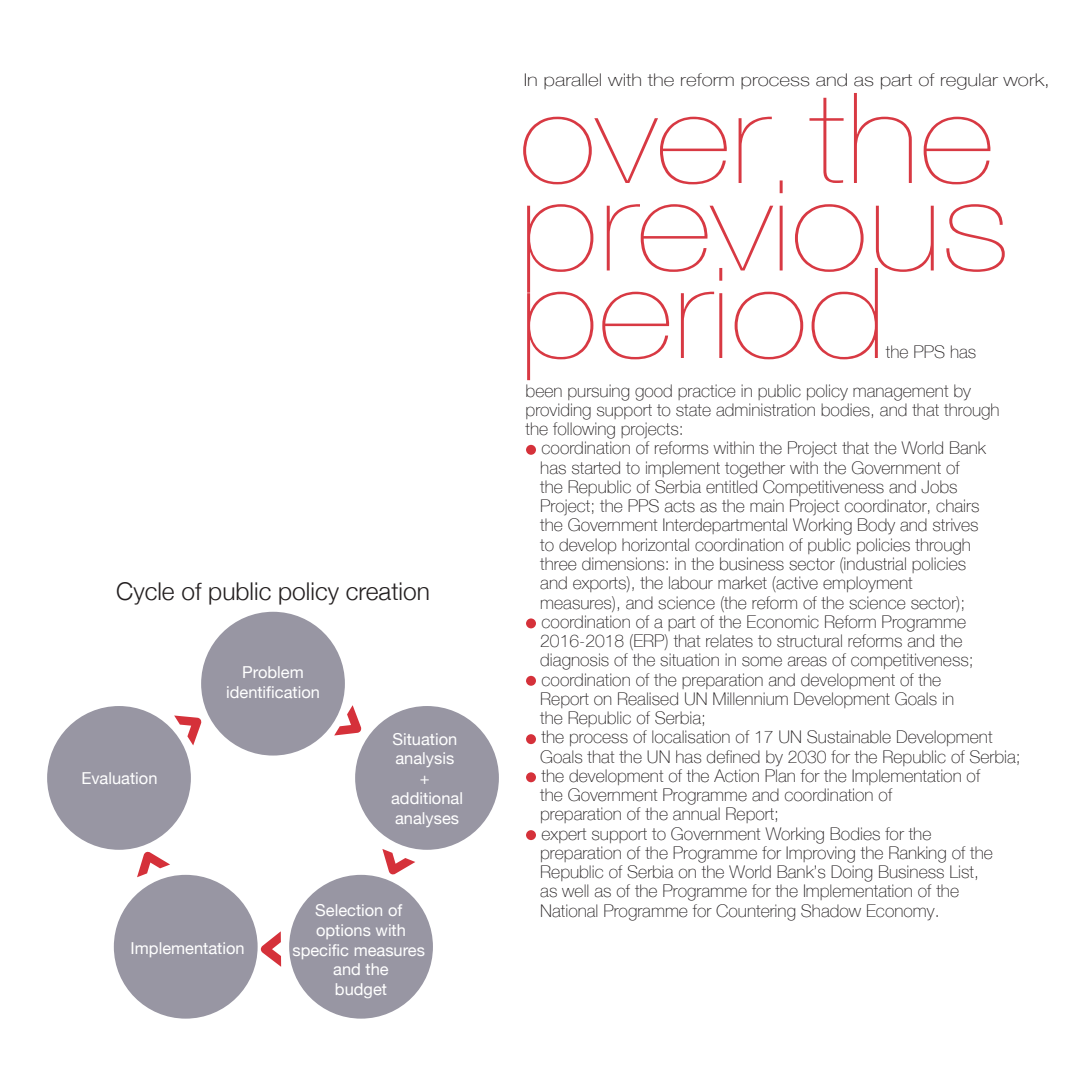
<style>
.page{position:relative;width:1092px;height:1092px;background:#fff}
.page>*{position:absolute;margin:0;border:0;box-sizing:border-box;transform-origin:0 0}
.t1{font:200 126px "Helvetica Neue";color:#d83943;scale:1.18 1}
.t2{font:300 24.5px "Helvetica Neue";color:#231f20}
.t3{font:100 17.5px/19.2px "Helvetica Neue";color:#231f20}
.t4{font:100 17.5px "Helvetica Neue";color:#231f20;scale:1.18 1}
.t5{font:16.45px/19.8px "Helvetica Neue";color:#fff;text-align:center}
</style>
<div class="page">
<div style="left:47px;top:706px;width:144px;height:143px;background:#9896a3;border-radius:50%"></div>
<div style="left:201px;top:611px;width:144px;height:144px;background:#9896a3;border-radius:50%"></div>
<div style="left:355px;top:706px;width:144px;height:143px;background:#9896a3;border-radius:50%"></div>
<div style="left:289px;top:874px;width:144px;height:144px;background:#9896a3;border-radius:50%"></div>
<div style="left:114px;top:874px;width:143px;height:144px;background:#9896a3;border-radius:50%"></div>
<svg style="left:137px;top:851px;width:33px;height:26px"></svg>
<svg style="left:174px;top:715px;width:27px;height:30px"></svg>
<svg style="left:334px;top:705px;width:27px;height:30px"></svg>
<svg style="left:261px;top:931px;width:20px;height:35px"></svg>
<svg style="left:382px;top:848px;width:33px;height:26px"></svg>
<div style="left:526px;top:445px;width:10px;height:10px;background:#d5313a;border-radius:50%"></div>
<div style="left:526px;top:618px;width:10px;height:10px;background:#d5313a;border-radius:50%"></div>
<div style="left:526px;top:675px;width:10px;height:10px;background:#d5313a;border-radius:50%"></div>
<div style="left:526px;top:734px;width:10px;height:10px;background:#d5313a;border-radius:50%"></div>
<div style="left:526px;top:772px;width:10px;height:10px;background:#d5313a;border-radius:50%"></div>
<div style="left:526px;top:830px;width:10px;height:10px;background:#d5313a;border-radius:50%"></div>
<h2 class="t2" style="left:116px;top:571px;width:315px">Cycle of public policy creation</h2>
<p class="t5" style="left:81px;top:769px;width:78px">Evaluation</p>
<p class="t5" style="left:226px;top:663px;width:95px">Problem identification</p>
<p class="t5" style="left:391px;top:729px;width:73px">Situation analysis + additional analyses</p>
<p class="t5" style="left:131px;top:938px;width:115px">Implementation</p>
<p class="t5" style="left:292px;top:901px;width:134px">Selection of options with specific measures and the<br>budget</p>
<p class="t4" style="left:523px;top:66px;width:447px">In parallel with the reform process and as part of regular work,</p>
<h1 class="t1" style="left:519px;top:40px;width:404px">over the</h1>
<h1 class="t1" style="left:519px;top:128px;width:418px">previous</h1>
<h1 class="t1" style="left:519px;top:215px;width:313px">period</h1>
<p class="t3" style="left:885px;top:341px;width:92px">the PPS has</p>
<p class="t3" style="left:525px;top:380px;width:475px">been pursuing good practice in public policy management by providing support to state administration bodies, and that through the following projects:</p>
<p class="t3" style="left:540px;top:438px;width:447px;text-indent:-15px">- coordination of reforms within the Project that the World Bank has started to implement together with the Government of the Republic of Serbia entitled Competitiveness and Jobs Project; the PPS acts as the main Project coordinator, chairs the Government Interdepartmental Working Body and strives to develop horizontal coordination of public policies through three dimensions: in the business sector (industrial policies and exports), the labour market (active employment measures), and science (the reform of the science sector);</p>
<p class="t3" style="left:540px;top:611px;width:435px;text-indent:-15px">- coordination of a part of the Economic Reform Programme<br>2016-2018 (ERP) that relates to structural reforms and the diagnosis of the situation in some areas of competitiveness;</p>
<p class="t3" style="left:540px;top:669px;width:415px;text-indent:-15px">- coordination of the preparation and development of the<br>Report on Realised UN Millennium Development Goals in the Republic of Serbia;</p>
<p class="t3" style="left:540px;top:726px;width:482px;text-indent:-15px">- the process of localisation of 17 UN Sustainable Development<br>Goals that the UN has defined by 2030 for the Republic of Serbia;</p>
<p class="t3" style="left:540px;top:765px;width:441px;text-indent:-15px">- the development of the Action Plan for the Implementation of the Government Programme and coordination of<br>preparation of the annual Report;</p>
<p class="t3" style="left:540px;top:823px;width:454px;text-indent:-15px">- expert support to Government Working Bodies for the preparation of the Programme for Improving the Ranking of the Republic of Serbia on the World Bank’s Doing Business List, as well as of the Programme for the Implementation of the National Programme for Countering Shadow Economy.</p>
</div>
